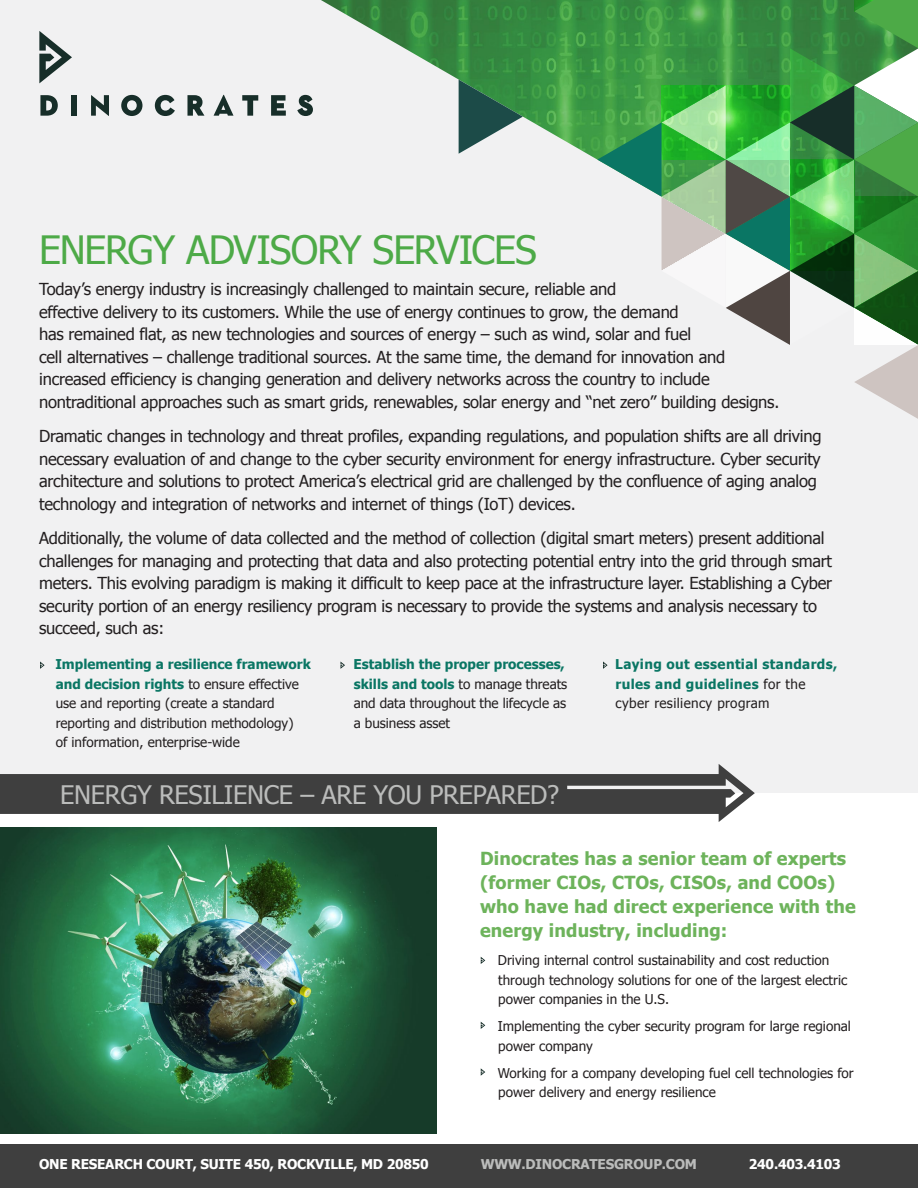
<style>
.page{position:relative;width:918px;height:1188px;background:#fff}
.page>*{position:absolute;margin:0;border:0;box-sizing:border-box;transform-origin:0 0}
.t1{font:39px "Tahoma";letter-spacing:-.03em;color:#4daa47}
.t2{font:25.5px "Tahoma";letter-spacing:-.015em;color:#bbbcbb}
.t3{font:700 18px/24px "Tahoma";letter-spacing:.01em;color:#6db35b}
.t4{font:16.5px/22.5px "Tahoma";letter-spacing:-.015em;color:#231f20}
.t5{font:13.5px/19.5px "Tahoma";color:#231f20}
.t6{font:700 13.5px/19.5px "Tahoma";letter-spacing:.025em;color:#0a7664}
.t7{font:700 13.5px "Tahoma";letter-spacing:-.015em;color:#fff}
.t8{font:700 13.5px "Tahoma";letter-spacing:-.015em;color:#bbbcbb}
.s1{font-weight:700;color:#0a7664}
.s2{font-weight:400;color:#231f20}
</style>
<div class="page">
<div style="left:0;top:1144px;width:918px;height:44px;background:#3f3f3f"></div>
<div style="left:0;top:0;width:918px;height:793px;background:#f1f1f2"></div>
<svg style="left:91px;top:95px;width:18px;height:21px"></svg>
<svg style="left:214px;top:95px;width:20px;height:21px"></svg>
<svg style="left:40px;top:95px;width:18px;height:21px"></svg>
<div style="left:71px;top:95px;width:6px;height:21px;background:#172e29"></div>
<svg style="left:121px;top:95px;width:21px;height:21px"></svg>
<svg style="left:155px;top:95px;width:20px;height:21px"></svg>
<svg style="left:187px;top:95px;width:17px;height:21px"></svg>
<svg style="left:242px;top:95px;width:16px;height:21px"></svg>
<svg style="left:271px;top:95px;width:15px;height:21px"></svg>
<svg style="left:297px;top:95px;width:16px;height:21px"></svg>
<svg style="left:39px;top:31px;width:33px;height:52px"></svg>
<svg style="left:481px;top:957px;width:4px;height:7px"></svg>
<svg style="left:481px;top:1022px;width:4px;height:7px"></svg>
<svg style="left:481px;top:1068px;width:4px;height:8px"></svg>
<svg style="left:40px;top:661px;width:5px;height:8px"></svg>
<svg style="left:340px;top:661px;width:5px;height:8px"></svg>
<svg style="left:603px;top:661px;width:5px;height:8px"></svg>
<img style="left:321px;top:0;width:276px;height:160px">
<svg style="left:459px;top:80px;width:64px;height:74px"></svg>
<svg style="left:597px;top:0;width:321px;height:419px"></svg>
<img style="left:0;top:827px;width:436px;height:306px">
<svg style="left:0;top:764px;width:755px;height:58px;fill:#3f3f3f"></svg>
<h1 class="t1" style="left:39px;top:223px;width:499px">ENERGY ADVISORY SERVICES</h1>
<p class="t4" style="left:39px;top:277px;width:742px">Today’s energy industry is increasingly challenged to maintain secure, reliable and<br>effective delivery to its customers. While the use of energy continues to grow, the demand<br>has remained flat, as new technologies and sources of energy – such as wind, solar and fuel<br>cell alternatives – challenge traditional sources. At the same time, the demand for innovation and increased efficiency is changing generation and delivery networks across the country to include nontraditional approaches such as smart grids, renewables, solar energy and “net zero” building designs.</p>
<p class="t4" style="left:39px;top:424px;width:784px">Dramatic changes in technology and threat profiles, expanding regulations, and population shifts are all driving necessary evaluation of and change to the cyber security environment for energy infrastructure. Cyber security architecture and solutions to protect America’s electrical grid are challenged by the confluence of aging analog technology and integration of networks and internet of things (IoT) devices.</p>
<p class="t4" style="left:39px;top:526px;width:794px">Additionally, the volume of data collected and the method of collection (digital smart meters) present additional challenges for managing and protecting that data and also protecting potential entry into the grid through smart meters. This evolving paradigm is making it difficult to keep pace at the infrastructure layer. Establishing a Cyber security portion of an energy resiliency program is necessary to provide the systems and analysis necessary to succeed, such as:</p>
<p class="t5" style="left:55px;top:654px;width:257px"><span class="s1">Implementing a resilience framework and decision rights</span> to ensure effective use and reporting (create a standard reporting and distribution methodology)<br>of information, enterprise-wide</p>
<p class="t5" style="left:354px;top:654px;width:215px"><span class="s1">Establish the proper processes, skills and tools</span> to manage threats and data throughout the lifecycle as a business asset</p>
<p class="t6" style="left:615px;top:654px;width:224px">Laying out essential standards, rules and guidelines <span class="s2">for the cyber resiliency program</span></p>
<h2 class="t2" style="left:60px;top:777px;width:501px">ENERGY RESILIENCE – ARE YOU PREPARED?</h2>
<p class="t3" style="left:480px;top:845px;width:377px">Dinocrates has a senior team of experts (former CIOs, CTOs, CISOs, and COOs) who have had direct experience with the energy industry, including:</p>
<p class="t5" style="left:498px;top:950px;width:351px">Driving internal control sustainability and cost reduction through technology solutions for one of the largest electric power companies in the U.S.</p>
<p class="t5" style="left:498px;top:1016px;width:355px">Implementing the cyber security program for large regional power company</p>
<p class="t5" style="left:498px;top:1062px;width:357px">Working for a company developing fuel cell technologies for power delivery and energy resilience</p>
<p class="t7" style="left:39px;top:1155px;width:391px">ONE RESEARCH COURT, SUITE 450, ROCKVILLE, MD 20850</p>
<p class="t8" style="left:481px;top:1155px;width:218px">WWW.DINOCRATESGROUP.COM</p>
<p class="t7" style="left:749px;top:1155px;width:93px">240.403.4103</p>
</div>
